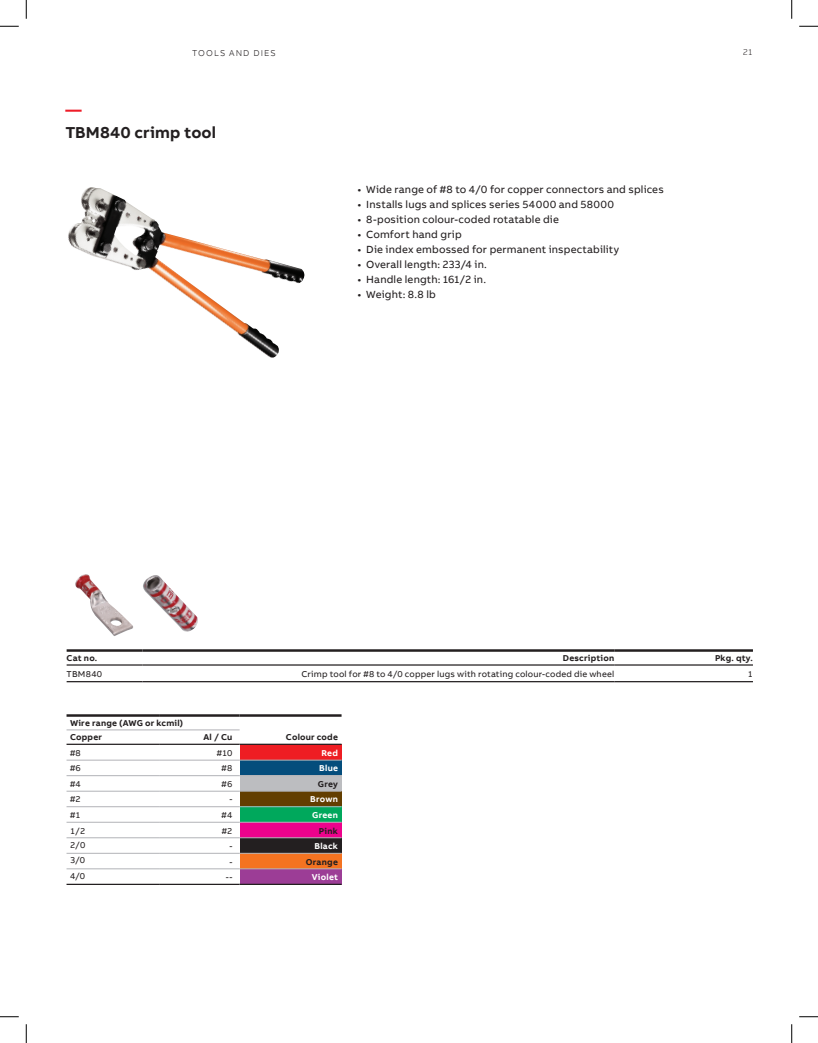
<style>
.page{position:relative;width:818px;height:1043px;background:#fff}
.page>*{position:absolute;margin:0;border:0;box-sizing:border-box;transform-origin:0 0}
.Headline_S_13pt_18pt{font:700 16.25px "AB Bvoice";letter-spacing:.005em;color:#231f20}
.t1{font:700 16.25px "AB Bvoice";color:#ee1c28}
.t2{font:10.62px "AB Bvoice";letter-spacing:.015em;color:#231f20}
.Table_Content_Right_7pt_9pt{font:8.75px "AB Bvoice";letter-spacing:.02em;color:#231f20}
.Table_Title_Right_7pt_9pt{font:700 8.75px "AB Bvoice";letter-spacing:.025em;color:#231f20}
.Table_Title_Right_7pt_9pt-2{font:700 8.75px "AB Bvoice";letter-spacing:.025em;color:#fff}
.Header_Information_7pt_9pt{font:300 8.75px "AB Bvoice";letter-spacing:.125em;color:#231f20}
.Table_Title_Left_7pt_9pt{font:700 8.75px "AB Bvoice";color:#231f20}
.Table_Content_Left_7pt_9pt{font:8.75px "AB Bvoice";letter-spacing:.03em;color:#231f20}
</style>
<div class="page">
<img style="left:143px;top:575px;width:55px;height:57px">
<img style="left:75px;top:574px;width:58px;height:62px">
<hr style="left:67px;top:664px;width:75px;height:1px;background:#231f20">
<hr style="left:142px;top:664px;width:472px;height:1px;background:#231f20">
<hr style="left:614px;top:664px;width:139px;height:1px;background:#231f20">
<hr style="left:67px;top:681px;width:75px;height:1px;background:#231f20">
<hr style="left:142px;top:681px;width:472px;height:1px;background:#231f20">
<hr style="left:614px;top:681px;width:139px;height:1px;background:#231f20">
<hr style="left:67px;top:649px;width:75px;height:2px;background:#231f20">
<hr style="left:142px;top:649px;width:472px;height:2px;background:#231f20">
<hr style="left:614px;top:649px;width:139px;height:2px;background:#231f20">
<img style="left:68px;top:187px;width:236px;height:171px">
<div style="left:239px;top:744px;width:102px;height:16px;background:#ee1d23"></div>
<div style="left:239px;top:760px;width:102px;height:15px;background:#044d7c"></div>
<div style="left:239px;top:775px;width:102px;height:16px;background:#bcbdc0"></div>
<div style="left:239px;top:791px;width:102px;height:15px;background:#633e00"></div>
<div style="left:239px;top:806px;width:102px;height:16px;background:#00a85c"></div>
<div style="left:239px;top:822px;width:102px;height:15px;background:#ed028c"></div>
<div style="left:239px;top:837px;width:102px;height:16px;background:#231f20"></div>
<div style="left:239px;top:853px;width:102px;height:15px;background:#f47321"></div>
<div style="left:239px;top:868px;width:102px;height:16px;background:#9c3d96"></div>
<hr style="left:66px;top:743px;width:94px;height:2px;background:#231f20">
<hr style="left:160px;top:743px;width:79px;height:2px;background:#231f20">
<hr style="left:239px;top:743px;width:102px;height:2px;background:#231f20">
<hr style="left:66px;top:759px;width:94px;height:1px;background:#b2b3b7">
<hr style="left:160px;top:759px;width:79px;height:1px;background:#b2b3b7">
<hr style="left:239px;top:759px;width:102px;height:1px;background:#b2b3b7">
<hr style="left:66px;top:714px;width:94px;height:2px;background:#231f20">
<hr style="left:160px;top:714px;width:79px;height:2px;background:#231f20">
<hr style="left:239px;top:714px;width:102px;height:2px;background:#231f20">
<hr style="left:66px;top:775px;width:94px;height:1px;background:#b2b3b7">
<hr style="left:160px;top:775px;width:79px;height:1px;background:#b2b3b7">
<hr style="left:239px;top:775px;width:102px;height:1px;background:#b2b3b7">
<hr style="left:66px;top:791px;width:94px;height:1px;background:#b2b3b7">
<hr style="left:160px;top:791px;width:79px;height:1px;background:#b2b3b7">
<hr style="left:239px;top:791px;width:102px;height:1px;background:#b2b3b7">
<hr style="left:66px;top:806px;width:94px;height:1px;background:#b2b3b7">
<hr style="left:160px;top:806px;width:79px;height:1px;background:#b2b3b7">
<hr style="left:239px;top:806px;width:102px;height:1px;background:#b2b3b7">
<hr style="left:66px;top:822px;width:94px;height:1px;background:#b2b3b7">
<hr style="left:160px;top:822px;width:79px;height:1px;background:#b2b3b7">
<hr style="left:239px;top:822px;width:102px;height:1px;background:#b2b3b7">
<hr style="left:66px;top:837px;width:94px;height:1px;background:#b2b3b7">
<hr style="left:160px;top:837px;width:79px;height:1px;background:#b2b3b7">
<hr style="left:239px;top:837px;width:102px;height:1px;background:#b2b3b7">
<hr style="left:66px;top:853px;width:94px;height:1px;background:#b2b3b7">
<hr style="left:160px;top:853px;width:79px;height:1px;background:#b2b3b7">
<hr style="left:239px;top:853px;width:102px;height:1px;background:#b2b3b7">
<hr style="left:66px;top:868px;width:94px;height:1px;background:#b2b3b7">
<hr style="left:160px;top:868px;width:79px;height:1px;background:#b2b3b7">
<hr style="left:239px;top:868px;width:102px;height:1px;background:#b2b3b7">
<hr style="left:66px;top:883px;width:94px;height:2px;background:#231f20">
<hr style="left:160px;top:883px;width:79px;height:2px;background:#231f20">
<hr style="left:239px;top:883px;width:102px;height:2px;background:#231f20">
<hr style="left:66px;top:729px;width:94px;height:1px;background:#b2b3b7">
<hr style="left:160px;top:729px;width:79px;height:1px;background:#b2b3b7">
<svg style="left:0;top:25px;width:19px;height:2px"></svg>
<svg style="left:799px;top:25px;width:19px;height:2px"></svg>
<svg style="left:0;top:1016px;width:19px;height:1px"></svg>
<svg style="left:799px;top:1016px;width:19px;height:1px"></svg>
<svg style="left:25px;top:0;width:2px;height:19px"></svg>
<svg style="left:25px;top:1024px;width:2px;height:18px"></svg>
<svg style="left:791px;top:0;width:1px;height:19px"></svg>
<svg style="left:791px;top:1024px;width:1px;height:18px"></svg>
<p class="Header_Information_7pt_9pt" style="left:192px;top:48px;width:85px">TOOLS AND DIES</p>
<p class="t1" style="left:65px;top:100px;width:18px">—</p>
<p class="Headline_S_13pt_18pt" style="left:65px;top:122px;width:152px">TBM840 crimp tool</p>
<p class="t2" style="left:357px;top:182px;width:308px">• Wide range of #8 to 4/0 for copper connectors and splices</p>
<p class="t2" style="left:357px;top:197px;width:258px">• Installs lugs and splices series 54000 and 58000</p>
<p class="t2" style="left:357px;top:212px;width:203px">• 8-position colour-coded rotatable die</p>
<p class="t2" style="left:357px;top:227px;width:106px">• Comfort hand grip</p>
<p class="t2" style="left:357px;top:242px;width:263px">• Die index embossed for permanent inspectability</p>
<p class="t2" style="left:357px;top:257px;width:131px">• Overall length: 233/4 in.</p>
<p class="t2" style="left:357px;top:272px;width:130px">• Handle length: 161/2 in.</p>
<p class="t2" style="left:357px;top:287px;width:80px">• Weight: 8.8 lb</p>
<p class="Header_Information_7pt_9pt" style="left:743px;top:47px;width:11px">21</p>
<p class="Table_Title_Left_7pt_9pt" style="left:67px;top:652px;width:32px">Cat no.</p>
<p class="Table_Title_Right_7pt_9pt" style="left:563px;top:652px;width:53px">Description</p>
<p class="Table_Title_Right_7pt_9pt" style="left:715px;top:652px;width:39px">Pkg. qty.</p>
<p class="Table_Content_Left_7pt_9pt" style="left:67px;top:669px;width:37px">TBM840</p>
<p class="Table_Content_Right_7pt_9pt" style="left:301px;top:669px;width:314px">Crimp tool for #8 to 4/0 copper lugs with rotating colour-coded die wheel</p>
<p class="Table_Content_Right_7pt_9pt" style="left:747px;top:669px;width:7px">1</p>
<p class="Table_Title_Right_7pt_9pt" style="left:70px;top:717px;width:115px">Wire range (AWG or kcmil)</p>
<p class="Table_Title_Right_7pt_9pt" style="left:70px;top:731px;width:34px">Copper</p>
<p class="Table_Title_Right_7pt_9pt" style="left:203px;top:731px;width:30px">Al / Cu</p>
<p class="Table_Title_Right_7pt_9pt" style="left:286px;top:731px;width:54px">Colour code</p>
<p class="Table_Content_Right_7pt_9pt" style="left:70px;top:747px;width:12px">#8</p>
<p class="Table_Content_Right_7pt_9pt" style="left:217px;top:747px;width:17px">#10</p>
<p class="Table_Title_Right_7pt_9pt-2" style="left:321px;top:747px;width:18px">Red</p>
<p class="Table_Content_Right_7pt_9pt" style="left:70px;top:763px;width:12px">#6</p>
<p class="Table_Content_Right_7pt_9pt" style="left:221px;top:763px;width:12px">#8</p>
<p class="Table_Title_Right_7pt_9pt-2" style="left:319px;top:763px;width:20px">Blue</p>
<p class="Table_Content_Right_7pt_9pt" style="left:70px;top:778px;width:12px">#4</p>
<p class="Table_Content_Right_7pt_9pt" style="left:221px;top:778px;width:12px">#6</p>
<p class="Table_Title_Right_7pt_9pt" style="left:318px;top:778px;width:22px">Grey</p>
<p class="Table_Content_Right_7pt_9pt" style="left:70px;top:794px;width:12px">#2</p>
<p class="Table_Content_Right_7pt_9pt" style="left:229px;top:794px;width:5px">-</p>
<p class="Table_Title_Right_7pt_9pt-2" style="left:310px;top:794px;width:29px">Brown</p>
<p class="Table_Content_Right_7pt_9pt" style="left:70px;top:809px;width:12px">#1</p>
<p class="Table_Content_Right_7pt_9pt" style="left:221px;top:809px;width:12px">#4</p>
<p class="Table_Title_Right_7pt_9pt-2" style="left:312px;top:809px;width:27px">Green</p>
<p class="Table_Content_Right_7pt_9pt" style="left:70px;top:825px;width:17px">1/2</p>
<p class="Table_Content_Right_7pt_9pt" style="left:222px;top:825px;width:12px">#2</p>
<p class="Table_Title_Right_7pt_9pt" style="left:319px;top:825px;width:21px">Pink</p>
<p class="Table_Content_Right_7pt_9pt" style="left:70px;top:839px;width:17px">2/0</p>
<p class="Table_Content_Right_7pt_9pt" style="left:229px;top:840px;width:5px">-</p>
<p class="Table_Title_Right_7pt_9pt-2" style="left:314px;top:840px;width:25px">Black</p>
<p class="Table_Content_Right_7pt_9pt" style="left:70px;top:854px;width:17px">3/0</p>
<p class="Table_Content_Right_7pt_9pt" style="left:229px;top:856px;width:5px">-</p>
<p class="Table_Title_Right_7pt_9pt" style="left:306px;top:856px;width:34px">Orange</p>
<p class="Table_Content_Right_7pt_9pt" style="left:70px;top:870px;width:17px">4/0</p>
<p class="Table_Content_Right_7pt_9pt" style="left:226px;top:871px;width:8px">--</p>
<p class="Table_Title_Right_7pt_9pt-2" style="left:312px;top:871px;width:28px">Violet</p>
</div>
